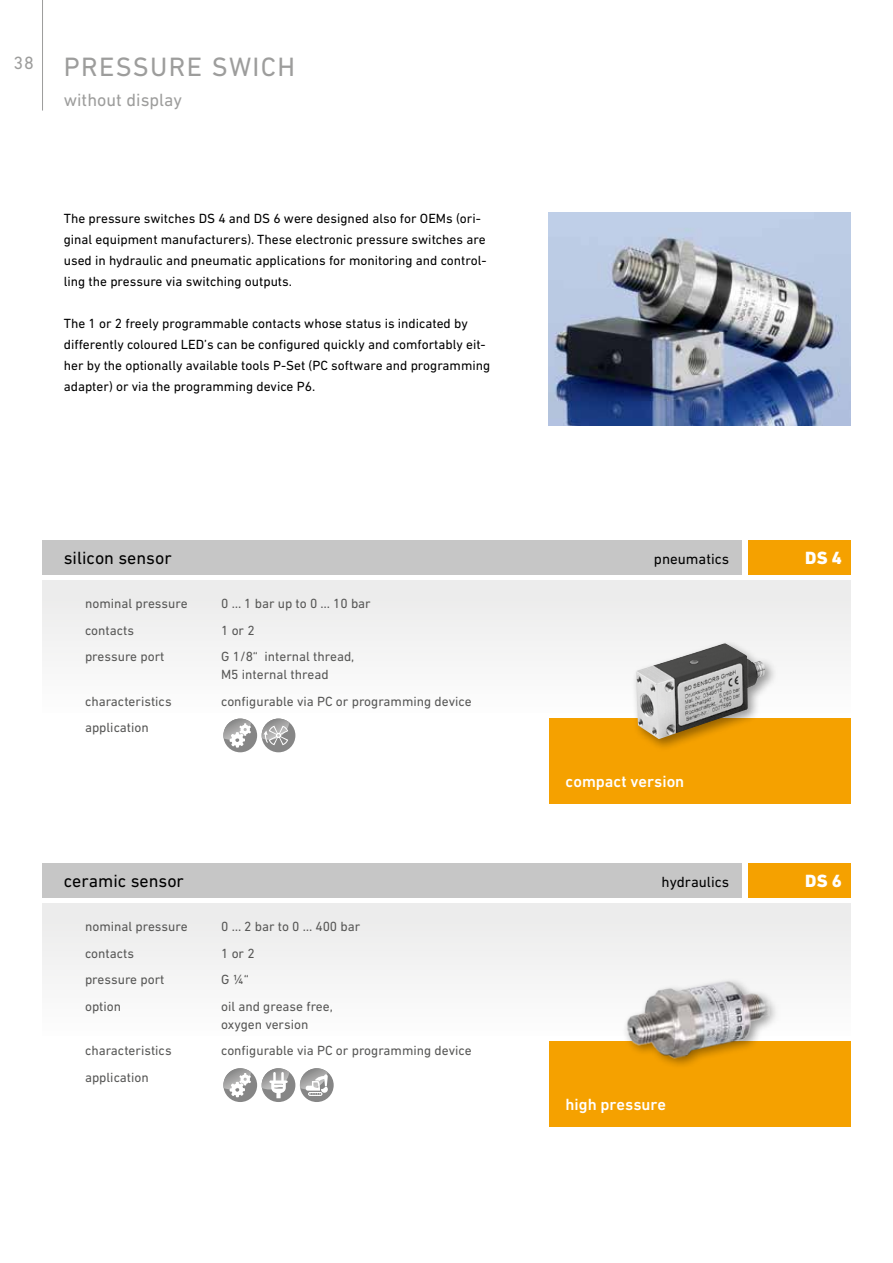
<style>
.page{position:relative;width:893px;height:1263px;background:#fff}
.page>*{position:absolute;margin:0;border:0;box-sizing:border-box;transform-origin:0 0}
.t1{font:27px "DIN Next LT Pro";letter-spacing:.05em;color:#9d9d9c}
.t2{font:18px "DIN Next LT Pro";color:#000}
.t3{font:18px "DIN Next LT Pro";color:#9d9d9c}
.t4{font:800 18px "DIN Next LT Pro";color:#fff}
.t5{font:500 16.5px "DIN Next LT Pro";color:#fff}
.t6{font:15px "DIN Next LT Pro";color:#000}
.t7{font:13.5px/21px "DIN Next LT Pro";color:#000}
.t8{font:13.5px/18px "DIN Next LT Pro";color:#575756}
</style>
<div class="page">
<hr style="left:42px;top:0;width:1px;height:111px;background:#9d9d9c">
<div style="left:43px;top:540px;width:699px;height:34px;background:#c6c6c6"></div>
<div style="left:43px;top:580px;width:807px;height:132px;background:#f2f2f2"></div>
<div style="left:748px;top:540px;width:102px;height:34px;background:#f5a100"></div>
<div style="left:549px;top:719px;width:301px;height:85px;background:#f5a100"></div>
<div style="left:631px;top:639px;width:147px;height:113px;background:#000;opacity:.4"></div>
<img style="left:636px;top:643px;width:130px;height:96px">
<div style="left:43px;top:904px;width:807px;height:131px;background:#f2f2f2"></div>
<div style="left:748px;top:863px;width:102px;height:34px;background:#f5a100"></div>
<div style="left:43px;top:863px;width:699px;height:34px;background:#c6c6c6"></div>
<div style="left:549px;top:1042px;width:301px;height:85px;background:#f5a100"></div>
<img style="left:548px;top:213px;width:302px;height:212px">
<div style="left:223px;top:718px;width:34px;height:34px;background:#868686;border-radius:50%"></div>
<svg style="left:223px;top:718px;width:28px;height:30px"></svg>
<div style="left:262px;top:718px;width:33px;height:34px;background:#868686;border-radius:50%"></div>
<svg style="left:262px;top:718px;width:27px;height:27px"></svg>
<div style="left:223px;top:1068px;width:34px;height:34px;background:#868686;border-radius:50%"></div>
<svg style="left:223px;top:1068px;width:28px;height:29px"></svg>
<div style="left:262px;top:1068px;width:33px;height:34px;background:#868686;border-radius:50%"></div>
<svg style="left:262px;top:1068px;width:27px;height:30px"></svg>
<div style="left:300px;top:1068px;width:34px;height:34px;background:#868686;border-radius:50%"></div>
<svg style="left:300px;top:1068px;width:28px;height:27px"></svg>
<svg style="left:308px;top:1092px;width:14px;height:4px"></svg>
<hr style="left:892px;top:253px;width:1px;height:391px;background:#c6c6c6">
<div style="left:621px;top:977px;width:162px;height:93px;background:#000;opacity:.4"></div>
<img style="left:621px;top:977px;width:149px;height:85px">
<h2 class="t3" style="left:14px;top:52px;width:22px">38</h2>
<h1 class="t1" style="left:64px;top:51px;width:233px">PRESSURE SWICH</h1>
<h2 class="t3" style="left:64px;top:89px;width:120px">without display</h2>
<p class="t7" style="left:64px;top:207px;width:424px">The pressure switches DS 4 and DS 6 were designed also for OEMs (ori&shy;ginal equipment manufacturers). These electronic pressure switches are used in hydraulic and pneumatic applications for monitoring and control&shy;ling the pressure via switching outputs.</p>
<p class="t7" style="left:64px;top:312px;width:428px">The 1 or 2 freely programmable contacts whose status is indicated by differently coloured LED’s can be configured quickly and comfortably eit&shy;her by the optionally available tools P-Set (PC software and programming adapter) or via the programming device P6.</p>
<h2 class="t2" style="left:64px;top:548px;width:109px">silicon sensor</h2>
<p class="t6" style="left:654px;top:550px;width:77px">pneumatics</p>
<p class="t8" style="left:85px;top:594px;width:104px">nominal pressure</p>
<p class="t8" style="left:221px;top:594px;width:151px">0 … 1 bar up to 0 … 10 bar</p>
<p class="t8" style="left:85px;top:621px;width:51px">contacts</p>
<p class="t8" style="left:221px;top:621px;width:35px">1 or 2</p>
<p class="t8" style="left:85px;top:647px;width:81px">pressure port</p>
<p class="t8" style="left:221px;top:647px;width:135px">G 1/8“ internal thread,<br>M5 internal thread</p>
<p class="t8" style="left:85px;top:692px;width:88px">characteristics</p>
<p class="t8" style="left:221px;top:692px;width:252px">configurable via PC or programming device</p>
<p class="t8" style="left:85px;top:718px;width:65px">application</p>
<p class="t5" style="left:566px;top:771px;width:120px">compact version</p>
<h2 class="t2" style="left:64px;top:871px;width:122px">ceramic sensor</h2>
<p class="t6" style="left:662px;top:874px;width:69px">hydraulics</p>
<p class="t8" style="left:85px;top:917px;width:104px">nominal pressure</p>
<p class="t8" style="left:221px;top:917px;width:141px">0 … 2 bar to 0 … 400 bar</p>
<p class="t8" style="left:85px;top:944px;width:51px">contacts</p>
<p class="t8" style="left:221px;top:944px;width:35px">1 or 2</p>
<p class="t8" style="left:85px;top:970px;width:81px">pressure port</p>
<p class="t8" style="left:221px;top:970px;width:29px">G ¼“</p>
<p class="t8" style="left:85px;top:997px;width:38px">option</p>
<p class="t8" style="left:221px;top:997px;width:113px">oil and grease free, oxygen version</p>
<p class="t8" style="left:85px;top:1041px;width:88px">characteristics</p>
<p class="t8" style="left:221px;top:1041px;width:252px">configurable via PC or programming device</p>
<p class="t8" style="left:85px;top:1068px;width:65px">application</p>
<p class="t5" style="left:566px;top:1095px;width:102px">high pressure</p>
<h2 class="t4" style="left:805px;top:547px;width:38px">DS 4</h2>
<h2 class="t4" style="left:805px;top:870px;width:38px">DS 6</h2>
</div>
